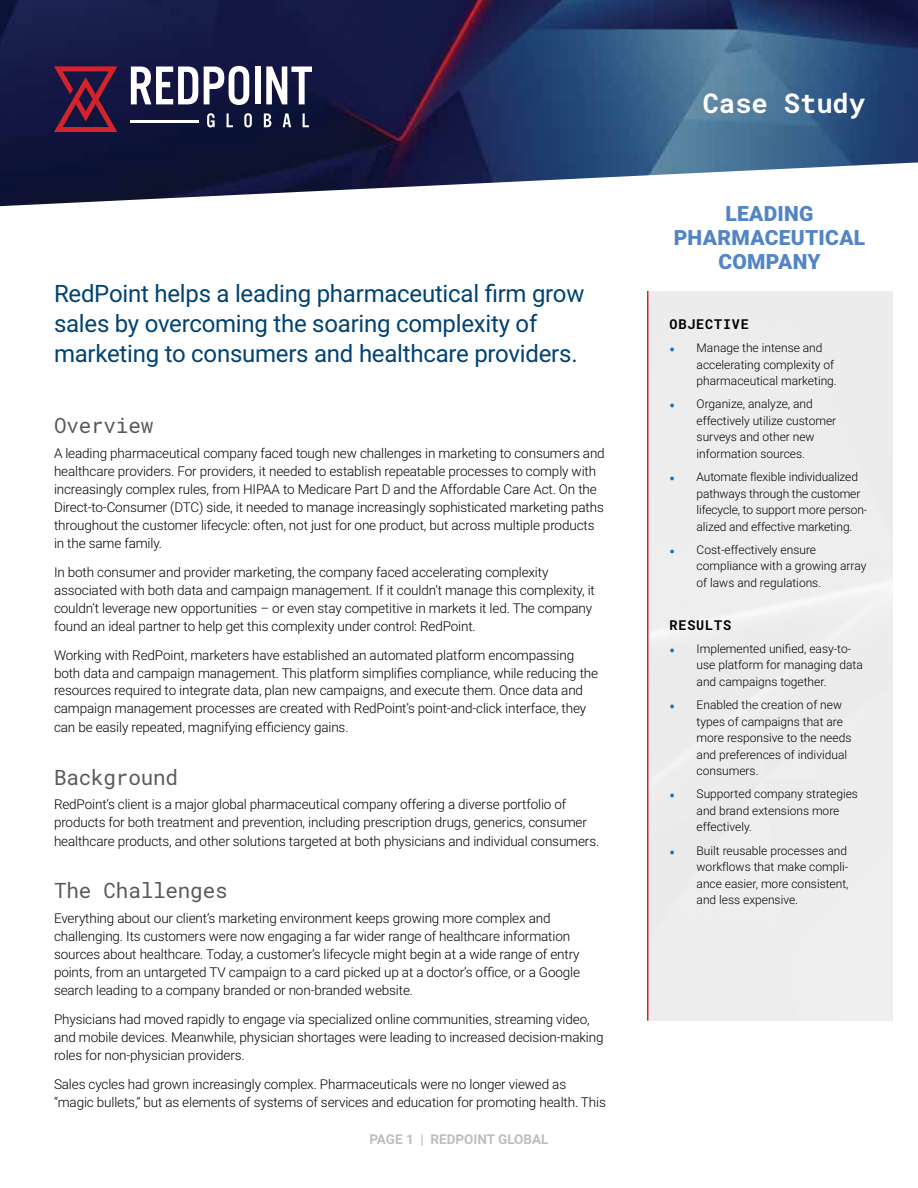
<style>
.page{position:relative;width:918px;height:1188px;background:#fff}
.page>*{position:absolute;margin:0;border:0;box-sizing:border-box;transform-origin:0 0}
.t1{font:700 27px "Roboto Mono";color:#fff}
.t2{font:24px/30px "Roboto";letter-spacing:-.01em;color:#004271}
.t3{font:21px "Roboto Mono";letter-spacing:-.01em;color:#58595b}
.t4{font:900 21px/24px "Roboto";letter-spacing:.015em;color:#5385c5;text-align:center}
.t5{font:300 13.5px/18px "Roboto";letter-spacing:-.01em;color:#000}
.t6{font:700 13.5px "Roboto";color:#bcbec0}
.t7{font:700 13.5px "Roboto Mono";letter-spacing:.06em;color:#000}
.t8{font:300 12px/16.5px "Roboto";color:#000}
.s1{font-weight:700;font-size:15px;color:#1072ba}
</style>
<div class="page">
<img style="left:0;top:0;width:918px;height:206px">
<hr style="left:647px;top:291px;width:1px;height:730px;background:#d2232a">
<svg style="left:54px;top:66px;width:63px;height:66px;background:#5a1b39"></svg>
<svg style="left:131px;top:67px;width:67px;height:37px"></svg>
<svg style="left:204px;top:66px;width:45px;height:39px"></svg>
<div style="left:255px;top:67px;width:6px;height:37px;background:#fff"></div>
<svg style="left:266px;top:67px;width:46px;height:37px"></svg>
<svg style="left:207px;top:113px;width:8px;height:14px"></svg>
<svg style="left:227px;top:113px;width:6px;height:14px"></svg>
<svg style="left:244px;top:113px;width:8px;height:14px"></svg>
<svg style="left:264px;top:113px;width:7px;height:14px"></svg>
<svg style="left:283px;top:113px;width:8px;height:14px"></svg>
<svg style="left:303px;top:113px;width:6px;height:14px"></svg>
<hr style="left:131px;top:121px;width:68px;height:2px;background:#fff">
<h2 class="t2" style="left:54px;top:277px;width:532px">RedPoint helps a leading pharmaceutical firm grow sales by overcoming the soaring complexity of marketing to consumers and healthcare providers.</h2>
<h3 class="t3" style="left:54px;top:411px;width:101px">Overview</h3>
<p class="t5" style="left:54px;top:444px;width:552px">A leading pharmaceutical company faced tough new challenges in marketing to consumers and healthcare providers. For providers, it needed to establish repeatable processes to comply with increasingly complex rules, from HIPAA to Medicare Part D and the Affordable Care Act. On the Direct-to-Consumer (DTC) side, it needed to manage increasingly sophisticated marketing paths throughout the customer lifecycle: often, not just for one product, but across multiple products in the same family.</p>
<p class="t5" style="left:54px;top:562px;width:542px">In both consumer and provider marketing, the company faced accelerating complexity associated with both data and campaign management. If it couldn’t manage this complexity, it couldn’t leverage new opportunities – or even stay competitive in markets it led. The company found an ideal partner to help get this complexity under control: RedPoint.</p>
<p class="t5" style="left:54px;top:645px;width:546px">Working with RedPoint, marketers have established an automated platform encompassing both data and campaign management. This platform simplifies compliance, while reducing the resources required to integrate data, plan new campaigns, and execute them. Once data and campaign management processes are created with RedPoint’s point-and-click interface, they can be easily repeated, magnifying efficiency gains.</p>
<h3 class="t3" style="left:54px;top:762px;width:126px">Background</h3>
<p class="t5" style="left:54px;top:795px;width:547px">RedPoint’s client is a major global pharmaceutical company offering a diverse portfolio of products for both treatment and prevention, including prescription drugs, generics, consumer healthcare products, and other solutions targeted at both physicians and individual consumers.</p>
<h3 class="t3" style="left:54px;top:876px;width:175px">The Challenges</h3>
<p class="t5" style="left:54px;top:909px;width:528px">Everything about our client’s marketing environment keeps growing more complex and challenging. Its customers were now engaging a far wider range of healthcare information sources about healthcare. Today, a customer’s lifecycle might begin at a wide range of entry points, from an untargeted TV campaign to a card picked up at a doctor’s office, or a Google search leading to a company branded or non-branded website.</p>
<p class="t5" style="left:54px;top:1009px;width:551px">Physicians had moved rapidly to engage via specialized online communities, streaming video, and mobile devices. Meanwhile, physician shortages were leading to increased decision-making roles for non-physician providers.</p>
<p class="t5" style="left:54px;top:1074px;width:553px;line-height:18.8px">Sales cycles had grown increasingly complex. Pharmaceuticals were no longer viewed as “magic bullets,” but as elements of systems of services and education for promoting health. This</p>
<p class="t6" style="left:369px;top:1130px;width:181px">Page 1 | REDPOINT GLOBAL</p>
<h1 class="t1" style="left:703px;top:84px;width:163px">Case Study</h1>
<h3 class="t4" style="left:674px;top:201px;width:193px">LEADING<br>PHARMACEUTICAL<br>COMPANY</h3>
<p class="t7" style="left:670px;top:315px;width:81px">OBJECTIVE</p>
<p class="t8" style="left:697px;top:339px;width:142px;text-indent:-27px"><span class="s1">•</span> Manage the intense and accelerating complexity of pharmaceutical marketing.</p>
<p class="t8" style="left:697px;top:395px;width:141px;text-indent:-27px"><span class="s1">•</span> Organize, analyze, and effectively utilize customer surveys and other new information sources.</p>
<p class="t8" style="left:697px;top:468px;width:172px;text-indent:-27px"><span class="s1">•</span> Automate flexible individualized pathways through the customer lifecycle, to support more person&shy;alized and effective marketing.</p>
<p class="t8" style="left:697px;top:541px;width:171px;text-indent:-27px"><span class="s1">•</span> Cost-effectively ensure compliance with a growing array of laws and regulations.</p>
<p class="t7" style="left:670px;top:615px;width:63px">RESULTS</p>
<p class="t8" style="left:697px;top:640px;width:168px;text-indent:-27px"><span class="s1">•</span> Implemented unified, easy-to&shy;use platform for managing data and campaigns together.</p>
<p class="t8" style="left:697px;top:696px;width:156px;text-indent:-27px"><span class="s1">•</span> Enabled the creation of new types of campaigns that are more responsive to the needs and preferences of individual consumers.</p>
<p class="t8" style="left:697px;top:785px;width:163px;text-indent:-27px"><span class="s1">•</span> Supported company strategies and brand extensions more effectively.</p>
<p class="t8" style="left:697px;top:842px;width:153px;text-indent:-27px"><span class="s1">•</span> Built reusable processes and workflows that make compli&shy;ance easier, more consistent, and less expensive.</p>
</div>
